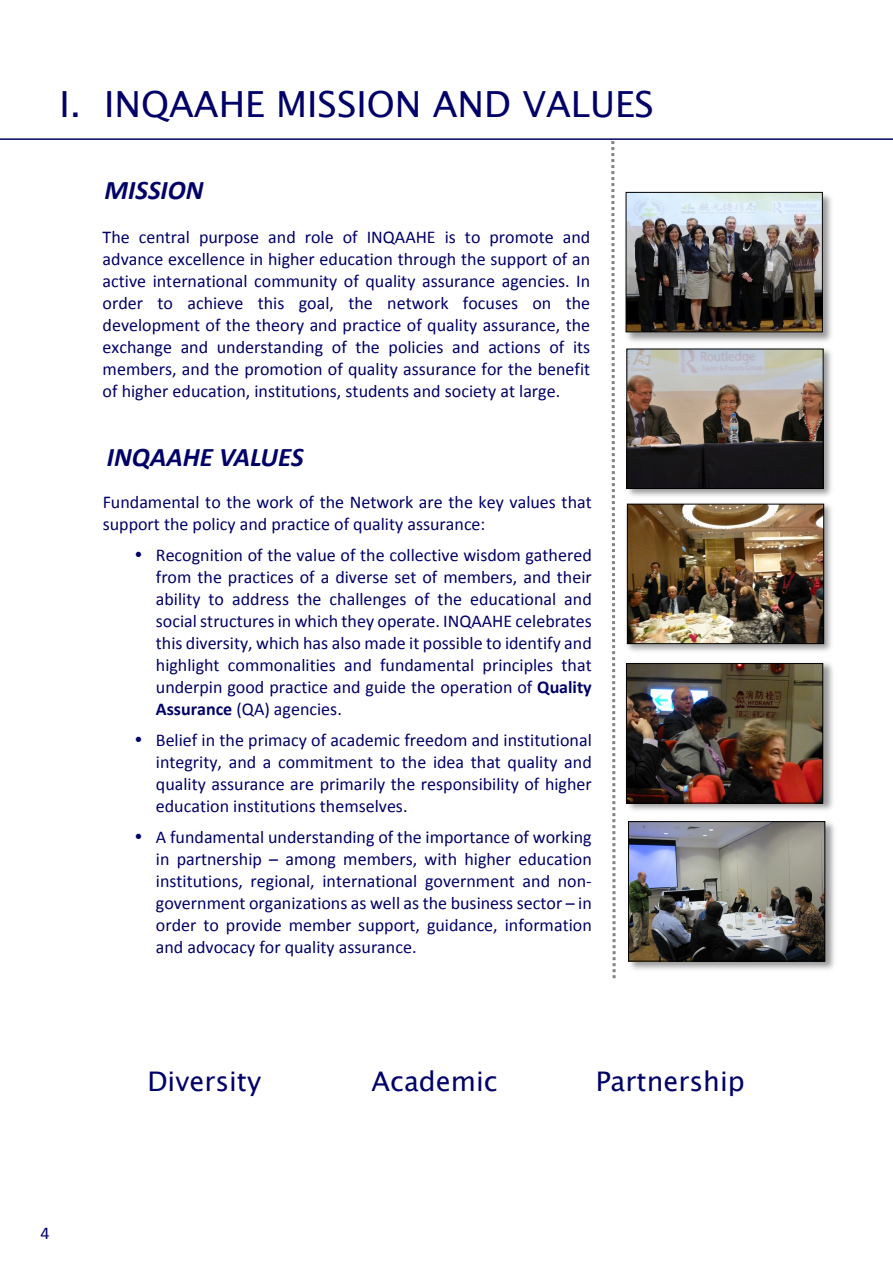
<style>
.page{position:relative;width:893px;height:1263px;background:#fff}
.page>*{position:absolute;margin:0;border:0;box-sizing:border-box;transform-origin:0 0}
.t1{font:36px "Lucida Sans Unicode";color:#000068}
.t2{font:27px "Lucida Sans Unicode";color:#000068}
.t3{font:italic 700 27px "Calibri";color:#000068}
.t4{font:18px/22px "Calibri";color:#000068;text-align:justify}
.s1{font-weight:700}
</style>
<div class="page">
<svg style="left:611px;top:141px;width:5px;height:838px"></svg>
<img style="left:626px;top:348px;width:206px;height:303px">
<img style="left:629px;top:506px;width:193px;height:136px">
<div style="left:627px;top:504px;width:197px;height:140px;border:1px solid #000"></div>
<img style="left:628px;top:821px;width:207px;height:149px">
<img style="left:630px;top:823px;width:193px;height:136px">
<div style="left:628px;top:821px;width:197px;height:140px;border:1px solid #000"></div>
<img style="left:625px;top:663px;width:208px;height:147px">
<img style="left:628px;top:665px;width:193px;height:136px">
<div style="left:626px;top:663px;width:197px;height:140px;border:1px solid #000"></div>
<hr style="left:0;top:138px;width:893px;height:2px;background:#000068">
<img style="left:628px;top:351px;width:193px;height:136px">
<div style="left:626px;top:349px;width:197px;height:140px;border:1px solid #000"></div>
<img style="left:625px;top:191px;width:207px;height:151px">
<img style="left:628px;top:194px;width:193px;height:136px">
<div style="left:626px;top:192px;width:197px;height:140px;border:1px solid #000"></div>
<h1 class="t1" style="left:60px;top:88px;width:596px">I. INQAAHE MISSION AND VALUES</h1>
<h2 class="t3" style="left:105px;top:179px;width:101px">MISSION</h2>
<p class="t4" style="left:103px;top:228px;width:489px">The central purpose and role of INQAAHE is to promote and advance excellence in higher education through the support of an active international community of quality assurance agencies. In order to achieve this goal, the network focuses on the development of the theory and practice of quality assurance, the exchange and understanding of the policies and actions of its members, and the promotion of quality assurance for the benefit of higher education, institutions, students and society at large.</p>
<h2 class="t3" style="left:107px;top:446px;width:198px">INQAAHE VALUES</h2>
<p class="t4" style="left:103px;top:492px;width:491px">Fundamental to the work of the Network are the key values that support the policy and practice of quality assurance:</p>
<p class="t4" style="left:156px;top:545px;width:437px;text-indent:-21px">✓ Recognition of the value of the collective wisdom gathered from the practices of a diverse set of members, and their ability to address the challenges of the educational and social structures in which they operate. INQAAHE celebrates this diversity, which has also made it possible to identify and highlight commonalities and fundamental principles that underpin good practice and guide the operation of <span class="s1">Quality Assurance</span> (QA) agencies.</p>
<p class="t4" style="left:156px;top:730px;width:437px;text-indent:-21px">✓ Belief in the primacy of academic freedom and institutional integrity, and a commitment to the idea that quality and quality assurance are primarily the responsibility of higher education institutions themselves.</p>
<p class="t4" style="left:156px;top:827px;width:437px;text-indent:-21px">✓ A fundamental understanding of the importance of working in partnership – among members, with higher education institutions, regional, international government and non&shy;government organizations as well as the business sector – in order to provide member support, guidance, information and advocacy for quality assurance.</p>
<h2 class="t2" style="left:147px;top:1070px;width:115px">Diversity</h2>
<h2 class="t2" style="left:372px;top:1070px;width:128px">Academic</h2>
<h2 class="t2" style="left:596px;top:1070px;width:151px">Partnership</h2>
<p class="t4" style="left:41px;top:1223px;width:11px">4</p>
</div>
